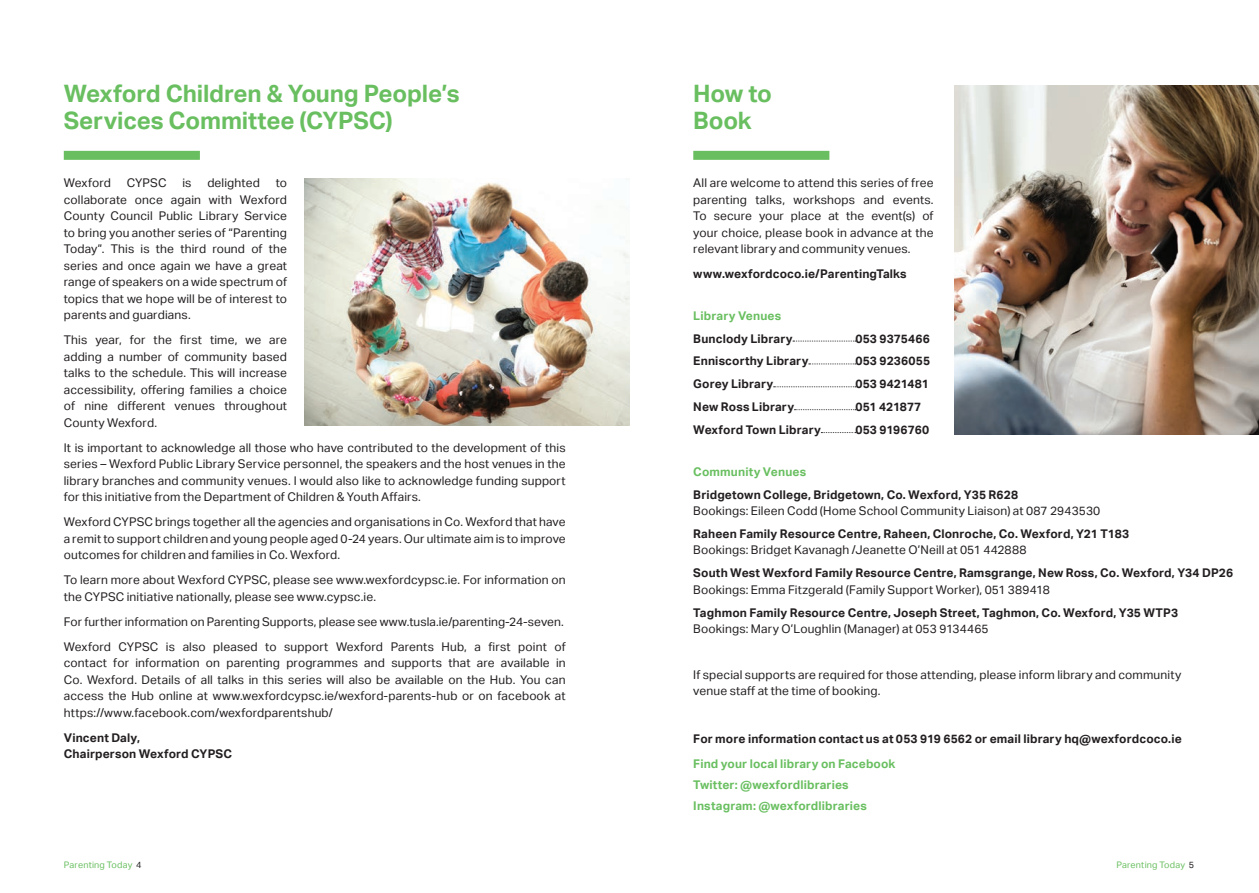
<style>
.page{position:relative;width:1259px;height:893px;background:#fff}
.page>*{position:absolute;margin:0;border:0;box-sizing:border-box;transform-origin:0 0}
.t1{font:700 24px/27px "Aktiv Grotesk";letter-spacing:-.01em;color:#69bf60}
.t2{font:12px/16.5px "Aktiv Grotesk";letter-spacing:.01em;color:#231f20;text-align:justify}
.t3{font:700 12px/16.5px "Aktiv Grotesk";letter-spacing:.01em;color:#231f20}
.t4{font:700 12px/20.7px "Aktiv Grotesk";letter-spacing:.01em;color:#69bf60}
.t5{font:9px "Aktiv Grotesk";letter-spacing:.02em;color:#69bf60}
.s1{color:#231f20}
</style>
<div class="page">
<svg style="left:793px;top:341px;width:63px;height:1px"></svg>
<svg style="left:809px;top:364px;width:47px;height:1px"></svg>
<svg style="left:773px;top:386px;width:83px;height:1px"></svg>
<svg style="left:794px;top:409px;width:62px;height:1px"></svg>
<svg style="left:821px;top:432px;width:35px;height:1px"></svg>
<div style="left:64px;top:151px;width:136px;height:9px;background:#69bf60"></div>
<div style="left:693px;top:151px;width:136px;height:9px;background:#69bf60"></div>
<img style="left:304px;top:179px;width:325px;height:246px">
<img style="left:955px;top:85px;width:304px;height:349px">
<h1 class="t1" style="left:64px;top:80px;width:397px">Wexford Children &amp; Young People’s<br>Services Committee (CYPSC)</h1>
<h1 class="t1" style="left:693px;top:80px;width:80px">How to<br>Book</h1>
<p class="t2" style="left:64px;top:175px;width:49px">Wexford</p>
<p class="t2" style="left:127px;top:175px;width:41px">CYPSC</p>
<p class="t2" style="left:182px;top:175px;width:11px">is</p>
<p class="t2" style="left:207px;top:175px;width:54px">delighted</p>
<p class="t2" style="left:64px;top:175px;width:225px;text-indent:212px">to collaborate once again with Wexford County Council Public Library Service to bring you another series of “Parenting Today”. This is the third round of the series and once again we have a great range of speakers on a wide spectrum of topics that we hope will be of interest to parents and guardians.</p>
<p class="t2" style="left:64px;top:332px;width:225px">This year, for the first time, we are adding a number of community based talks to the schedule. This will increase accessibility, offering families a choice of nine different venues throughout County Wexford.</p>
<p class="t2" style="left:64px;top:439px;width:503px">It is important to acknowledge all those who have contributed to the development of this series – Wexford Public Library Service personnel, the speakers and the host venues in the library branches and community venues. I would also like to acknowledge funding support for this initiative from the Department of Children &amp; Youth Affairs.</p>
<p class="t2" style="left:64px;top:514px;width:503px">Wexford CYPSC brings together all the agencies and organisations in Co. Wexford that have a remit to support children and young people aged 0-24 years. Our ultimate aim is to improve outcomes for children and families in Co. Wexford.</p>
<p class="t2" style="left:64px;top:572px;width:503px">To learn more about Wexford CYPSC, please see www.wexfordcypsc.ie. For information on the CYPSC initiative nationally, please see www.cypsc.ie.</p>
<p class="t2" style="left:64px;top:609px;width:503px;line-height:25px">For further information on Parenting Supports, please see www.tusla.ie/parenting-24-seven.<br>Wexford CYPSC is also pleased to support Wexford Parents Hub, a first point of</p>
<p class="t2" style="left:64px;top:655px;width:503px">contact for information on parenting programmes and supports that are available in Co. Wexford. Details of all talks in this series will also be available on the Hub. You can access the Hub online at www.wexfordcypsc.ie/wexford-parents-hub or on facebook at https://www.facebook.com/wexfordparentshub/</p>
<p class="t3" style="left:64px;top:729px;width:170px">Vincent Daly,<br>Chairperson Wexford CYPSC</p>
<p class="t2" style="left:693px;top:175px;width:242px">All are welcome to attend this series of free parenting talks, workshops and events.<br>To secure your place at the event(s) of your choice, please book in advance at the relevant library and community venues.</p>
<p class="t3" style="left:693px;top:266px;width:215px">www.wexfordcoco.ie/ParentingTalks</p>
<p class="t4" style="left:693px;top:305px;width:89px">Library Venues</p>
<p class="t3" style="left:693px;top:330px;width:101px">Bunclody Library</p>
<p class="t3" style="left:855px;top:330px;width:76px">053 9375466</p>
<p class="t3" style="left:693px;top:353px;width:117px">Enniscorthy Library</p>
<p class="t3" style="left:855px;top:353px;width:76px">053 9236055</p>
<p class="t3" style="left:693px;top:376px;width:82px">Gorey Library</p>
<p class="t3" style="left:855px;top:376px;width:75px">053 9421481</p>
<p class="t3" style="left:693px;top:399px;width:102px">New Ross Library</p>
<p class="t3" style="left:855px;top:399px;width:67px">051 421877</p>
<p class="t3" style="left:693px;top:422px;width:129px">Wexford Town Library</p>
<p class="t3" style="left:855px;top:422px;width:75px">053 9196760</p>
<p class="t4" style="left:693px;top:461px;width:114px">Community Venues</p>
<p class="t3" style="left:693px;top:486px;width:326px">Bridgetown College, Bridgetown, Co. Wexford, Y35 R628</p>
<p class="t2" style="left:693px;top:503px;width:409px">Bookings: Eileen Codd (Home School Community Liaison) at 087 2943530</p>
<p class="t3" style="left:693px;top:525px;width:437px">Raheen Family Resource Centre, Raheen, Clonroche, Co. Wexford, Y21 T183</p>
<p class="t2" style="left:693px;top:542px;width:335px">Bookings: Bridget Kavanagh /Jeanette O’Neill at 051 442888</p>
<p class="t3" style="left:693px;top:565px;width:541px">South West Wexford Family Resource Centre, Ramsgrange, New Ross, Co. Wexford, Y34 DP26</p>
<p class="t2" style="left:693px;top:581px;width:358px">Bookings: Emma Fitzgerald (Family Support Worker), 051 389418</p>
<p class="t3" style="left:693px;top:604px;width:486px">Taghmon Family Resource Centre, Joseph Street, Taghmon, Co. Wexford, Y35 WTP3</p>
<p class="t2" style="left:693px;top:621px;width:297px">Bookings: Mary O’Loughlin (Manager) at 053 9134465</p>
<p class="t2" style="left:693px;top:666px;width:489px">If special supports are required for those attending, please inform library and community venue staff at the time of booking.</p>
<p class="t3" style="left:693px;top:731px;width:490px">For more information contact us at 053 919 6562 or email library hq@wexfordcoco.ie</p>
<p class="t4" style="left:693px;top:754px;width:204px">Find your local library on Facebook<br>Twitter: @wexfordlibraries<br>Instagram: @wexfordlibraries</p>
<p class="t5" style="left:64px;top:860px;width:79px">Parenting Today <span class="s1">4</span></p>
<p class="t5" style="left:1116px;top:860px;width:79px">Parenting Today <span class="s1">5</span></p>
</div>
